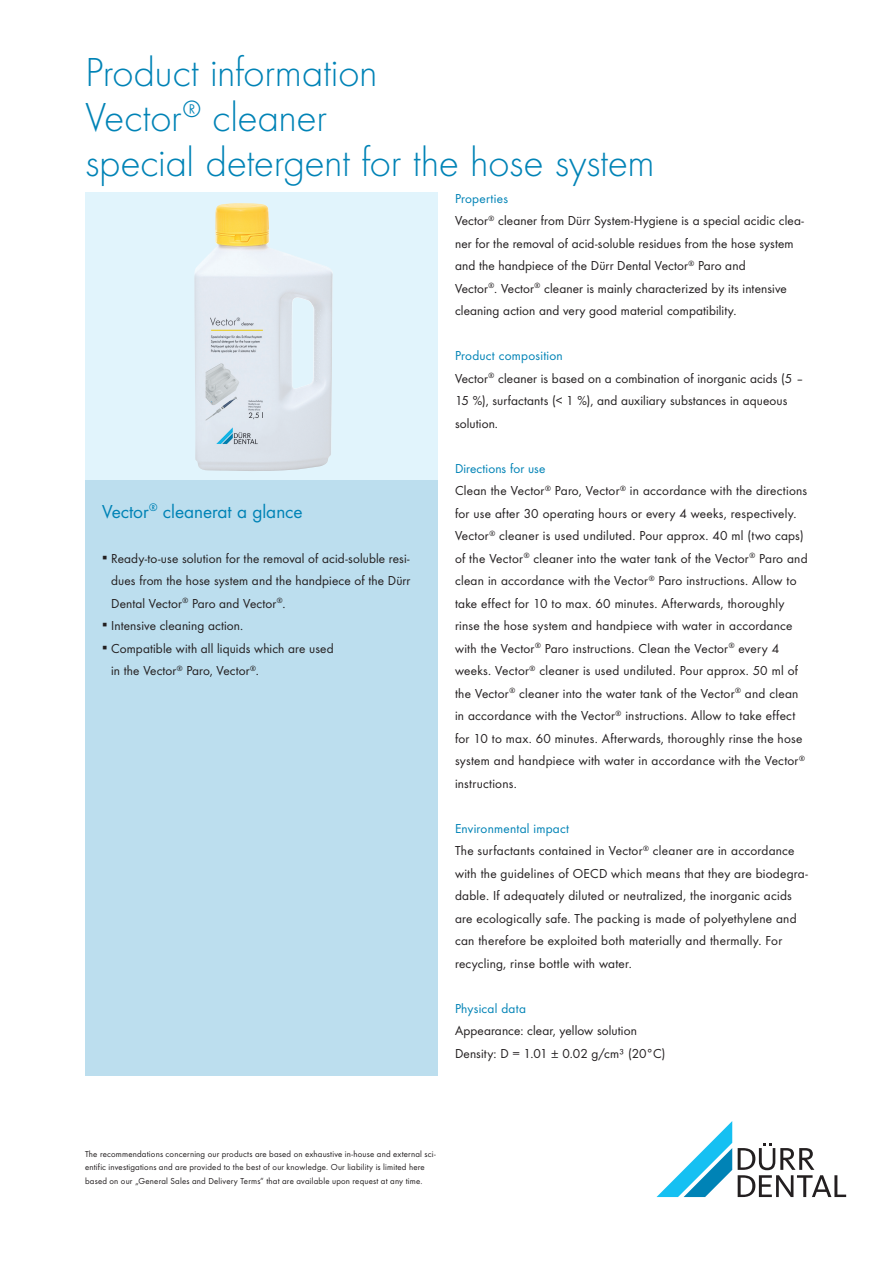
<style>
.page{position:relative;width:893px;height:1263px;background:#fff}
.page>*{position:absolute;margin:0;border:0;box-sizing:border-box;transform-origin:0 0}
.t1{font:300 42px/45px "Futura TOT";letter-spacing:-.01em;color:#0083b6}
.Headline_Kasten{font:19.5px "Futura TOT Boo";color:#0083b6}
.copy{font:13.5px/22.5px "Futura TOT Boo";letter-spacing:.015em;color:#231f20}
.copy-2{font:13.5px "Futura TOT Boo";letter-spacing:.02em;color:#0083b6}
.subhead{font:13.5px "Futura TOT Boo";letter-spacing:.01em;color:#0083b6}
.fussnoten{font:9px/13.5px "Futura TOT Boo";letter-spacing:.02em;color:#231f20}
</style>
<div class="page">
<div style="left:85px;top:479px;width:353px;height:597px;background:#bcdeee"></div>
<div style="left:85px;top:192px;width:353px;height:287px;background:#e1f4fc"></div>
<svg style="left:656px;top:1121px;width:76px;height:76px"></svg>
<svg style="left:738px;top:1143px;width:108px;height:54px"></svg>
<img style="left:194px;top:203px;width:139px;height:268px">
<p class="t1" style="left:85px;top:49px;width:294px">Product information</p>
<p class="t1" style="left:85px;top:94px;width:571px">Vector<sup>®</sup> cleaner<br>special detergent for the hose system</p>
<p class="copy-2" style="left:455px;top:190px;width:55px">Properties</p>
<p class="copy" style="left:455px;top:209px;width:350px">Vector<sup>®</sup> cleaner from Dürr System-Hygiene is a special acidic clea&shy;ner for the removal of acid-soluble residues from the hose system and the handpiece of the Dürr Dental Vector<sup>®</sup> Paro and</p>
<p class="copy" style="left:455px;top:277px;width:333px">Vector<sup>®</sup>. Vector<sup>®</sup> cleaner is mainly characterized by its intensive cleaning action and very good material compatibility.</p>
<p class="copy-2" style="left:455px;top:347px;width:109px">Product composition</p>
<p class="copy" style="left:455px;top:367px;width:350px">Vector<sup>®</sup> cleaner is based on a combination of inorganic acids (5 –<br>15 %), surfactants (&lt; 1 %), and auxiliary substances in aqueous solution.</p>
<p class="subhead" style="left:455px;top:460px;width:92px">Directions for use</p>
<p class="copy" style="left:455px;top:479px;width:354px">Clean the Vector<sup>®</sup> Paro, Vector<sup>®</sup> in accordance with the directions for use after 30 operating hours or every 4 weeks, respectively.<br>Vector<sup>®</sup> cleaner is used undiluted. Pour approx. 40 ml (two caps) of the Vector<sup>®</sup> cleaner into the water tank of the Vector<sup>®</sup> Paro and clean in accordance with the Vector<sup>®</sup> Paro instructions. Allow to take effect for 10 to max. 60 minutes. Afterwards, thoroughly rinse the hose system and handpiece with water in accordance with the Vector<sup>®</sup> Paro instructions. Clean the Vector<sup>®</sup> every 4 weeks. Vector<sup>®</sup> cleaner is used undiluted. Pour approx. 50 ml of the Vector<sup>®</sup> cleaner into the water tank of the Vector<sup>®</sup> and clean in accordance with the Vector<sup>®</sup> instructions. Allow to take effect for 10 to max. 60 minutes. Afterwards, thoroughly rinse the hose system and handpiece with water in accordance with the Vector<sup>® </sup>instructions.</p>
<p class="copy-2" style="left:455px;top:820px;width:116px">Environmental impact</p>
<p class="copy" style="left:455px;top:839px;width:354px">The surfactants contained in Vector<sup>®</sup> cleaner are in accordance with the guidelines of OECD which means that they are biodegra&shy;dable. If adequately diluted or neutralized, the inorganic acids are ecologically safe. The packing is made of polyethylene and can therefore be exploited both materially and thermally. For recycling, rinse bottle with water.</p>
<p class="copy-2" style="left:455px;top:1000px;width:72px">Physical data</p>
<p class="copy" style="left:455px;top:1019px;width:183px">Appearance: clear, yellow solution</p>
<p class="copy" style="left:455px;top:1042px;width:212px">Density: D = 1.01 ± 0.02 g/cm³ (20°C)</p>
<p class="Headline_Kasten" style="left:102px;top:499px;width:202px">Vector<sup>®</sup> cleanerat a glance</p>
<p class="copy" style="left:111px;top:547px;width:301px;text-align:justify;text-indent:-9px">▪ Ready-to-use solution for the removal of acid-soluble resi&shy;dues from the hose system and the handpiece of the Dürr Dental Vector<sup>®</sup> Paro and Vector<sup>®</sup>.</p>
<p class="copy" style="left:102px;top:614px;width:143px">▪ Intensive cleaning action.</p>
<p class="copy" style="left:111px;top:637px;width:224px;text-indent:-9px">▪ Compatible with all liquids which are used in the Vector<sup>®</sup> Paro, Vector<sup>®</sup>.</p>
<p class="fussnoten" style="left:85px;top:1147px;width:352px">The recommendations concerning our products are based on exhaustive in-house and external sci&shy;entific investigations and are provided to the best of our knowledge. Our liability is limited here based on our „General Sales and Delivery Terms“ that are available upon request at any time.</p>
</div>
